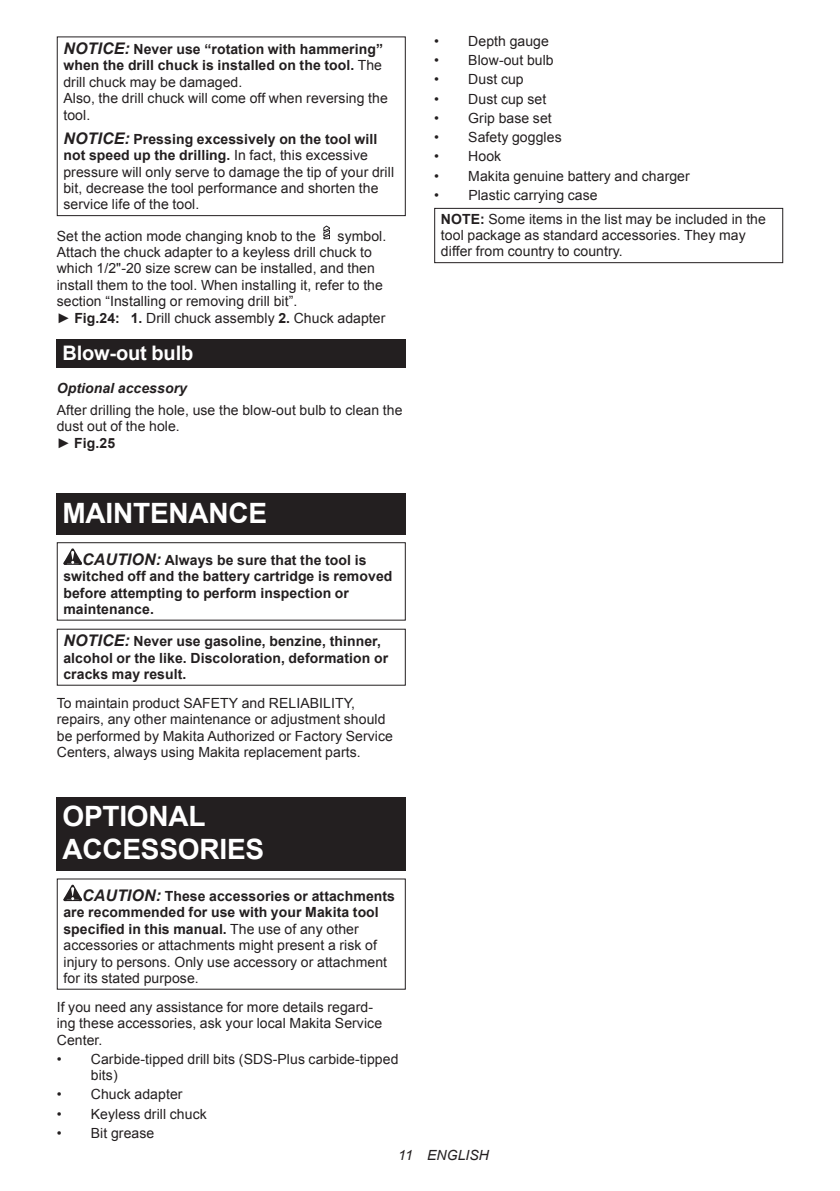
<style>
.page{position:relative;width:840px;height:1191px;background:#fff}
.page>*{position:absolute;margin:0;border:0;box-sizing:border-box;transform-origin:0 0}
.t1{font:700 28px/32.8px "Arial";letter-spacing:-.01em;color:#fff}
.t2{font:700 20px "Arial";letter-spacing:-.01em;color:#fff}
.t3{font:14px/16.4px "Arial";letter-spacing:.005em;color:#231f20}
.t4{font:700 14px/16.4px "Arial";letter-spacing:.005em;color:#231f20}
.t5{font:italic 700 14px "Arial";letter-spacing:.005em;color:#231f20}
.t6{font:italic 14px "Arial";letter-spacing:.005em;color:#231f20}
.s1{font-weight:700;font-style:italic;font-size:16px}
.s2{font-weight:700}
.s3{font-style:italic;font-size:16px}
</style>
<div class="page">
<div style="left:57px;top:36px;width:348px;height:180px;border:1px solid #231f20"></div>
<svg style="left:323px;top:225px;width:7px;height:14px"></svg>
<div style="left:57px;top:339px;width:348px;height:29px;background:#231f20"></div>
<div style="left:57px;top:493px;width:348px;height:41px;background:#231f20"></div>
<svg style="left:63px;top:548px;width:19px;height:17px"></svg>
<div style="left:57px;top:542px;width:348px;height:78px;border:1px solid #231f20"></div>
<div style="left:57px;top:796px;width:348px;height:74px;background:#231f20"></div>
<svg style="left:63px;top:884px;width:19px;height:17px"></svg>
<div style="left:434px;top:208px;width:348px;height:55px;border:1px solid #231f20"></div>
<p class="t3" style="left:63px;top:41px;width:326px"><span class="s1">NOTICE:</span> <span class="s2">Never use “rotation with hammering” when the drill chuck is installed on the tool.</span> The drill chuck may be damaged.<br>Also, the drill chuck will come off when reversing the tool.</p>
<p class="t3" style="left:63px;top:131px;width:332px"><span class="s1">NOTICE:</span> <span class="s2">Pressing excessively on the tool will not speed up the drilling.</span> In fact, this excessive pressure will only serve to damage the tip of your drill bit, decrease the tool performance and shorten the service life of the tool.</p>
<p class="t3" style="left:57px;top:228px;width:260px">Set the action mode changing knob to the</p>
<p class="t3" style="left:57px;top:228px;width:331px;text-indent:281px">symbol.<br>Attach the chuck adapter to a keyless drill chuck to which 1/2"-20 size screw can be installed, and then install them to the tool. When installing it, refer to the section “Installing or removing drill bit”.<br>► <span class="s2">Fig.24: 1.</span> Drill chuck assembly <span class="s2">2.</span> Chuck adapter</p>
<h2 class="t2" style="left:62px;top:339px;width:132px">Blow-out bulb</h2>
<p class="t5" style="left:57px;top:379px;width:132px">Optional accessory</p>
<p class="t3" style="left:57px;top:402px;width:347px">After drilling the hole, use the blow-out bulb to clean the dust out of the hole.<br>► <span class="s2">Fig.25</span></p>
<h1 class="t1" style="left:62px;top:497px;width:206px">MAINTENANCE</h1>
<p class="t4" style="left:63px;top:552px;width:330px;text-indent:19px"><span class="s3">CAUTION:</span> Always be sure that the tool is switched off and the battery cartridge is removed before attempting to perform inspection or maintenance.</p>
<p class="t4" style="left:63px;top:633px;width:326px"><span class="s3">NOTICE:</span> Never use gasoline, benzine, thinner, alcohol or the like. Discoloration, deformation or cracks may result.</p>
<p class="t3" style="left:57px;top:695px;width:337px">To maintain product SAFETY and RELIABILITY, repairs, any other maintenance or adjustment should be performed by Makita Authorized or Factory Service Centers, always using Makita replacement parts.</p>
<h1 class="t1" style="left:62px;top:801px;width:203px">OPTIONAL<br>ACCESSORIES</h1>
<p class="t3" style="left:63px;top:888px;width:333px;text-indent:19px"><span class="s1">CAUTION:</span> <span class="s2">These accessories or attachments are recommended for use with your Makita tool specified in this manual.</span> The use of any other accessories or attachments might present a risk of injury to persons. Only use accessory or attachment for its stated purpose.</p>
<p class="t3" style="left:57px;top:998px;width:327px">If you need any assistance for more details regard&shy;ing these accessories, ask your local Makita Service<br>Center.</p>
<p class="t3" style="left:91px;top:1050px;width:309px;text-indent:-34px">• Carbide-tipped drill bits (SDS-Plus carbide-tipped bits)</p>
<p class="t3" style="left:57px;top:1086px;width:127px">• Chuck adapter</p>
<p class="t3" style="left:57px;top:1105px;width:151px">• Keyless drill chuck</p>
<p class="t3" style="left:57px;top:1124px;width:99px">• Bit grease</p>
<p class="t3" style="left:434px;top:33px;width:116px">• Depth gauge</p>
<p class="t3" style="left:434px;top:52px;width:121px">• Blow-out bulb</p>
<p class="t3" style="left:434px;top:71px;width:91px">• Dust cup</p>
<p class="t3" style="left:434px;top:91px;width:113px">• Dust cup set</p>
<p class="t3" style="left:434px;top:110px;width:119px">• Grip base set</p>
<p class="t3" style="left:434px;top:129px;width:129px">• Safety goggles</p>
<p class="t3" style="left:434px;top:148px;width:68px">• Hook</p>
<p class="t3" style="left:434px;top:167px;width:257px">• Makita genuine battery and charger</p>
<p class="t3" style="left:440px;top:183px;width:326px;line-height:23.8px;text-indent:-7px">• Plastic carrying case<br><span class="s2">NOTE:</span> Some items in the list may be included in the</p>
<p class="t3" style="left:440px;top:227px;width:306px">tool package as standard accessories. They may differ from country to country.</p>
<p class="t6" style="left:398px;top:1146px;width:92px">11 ENGLISH</p>
</div>
